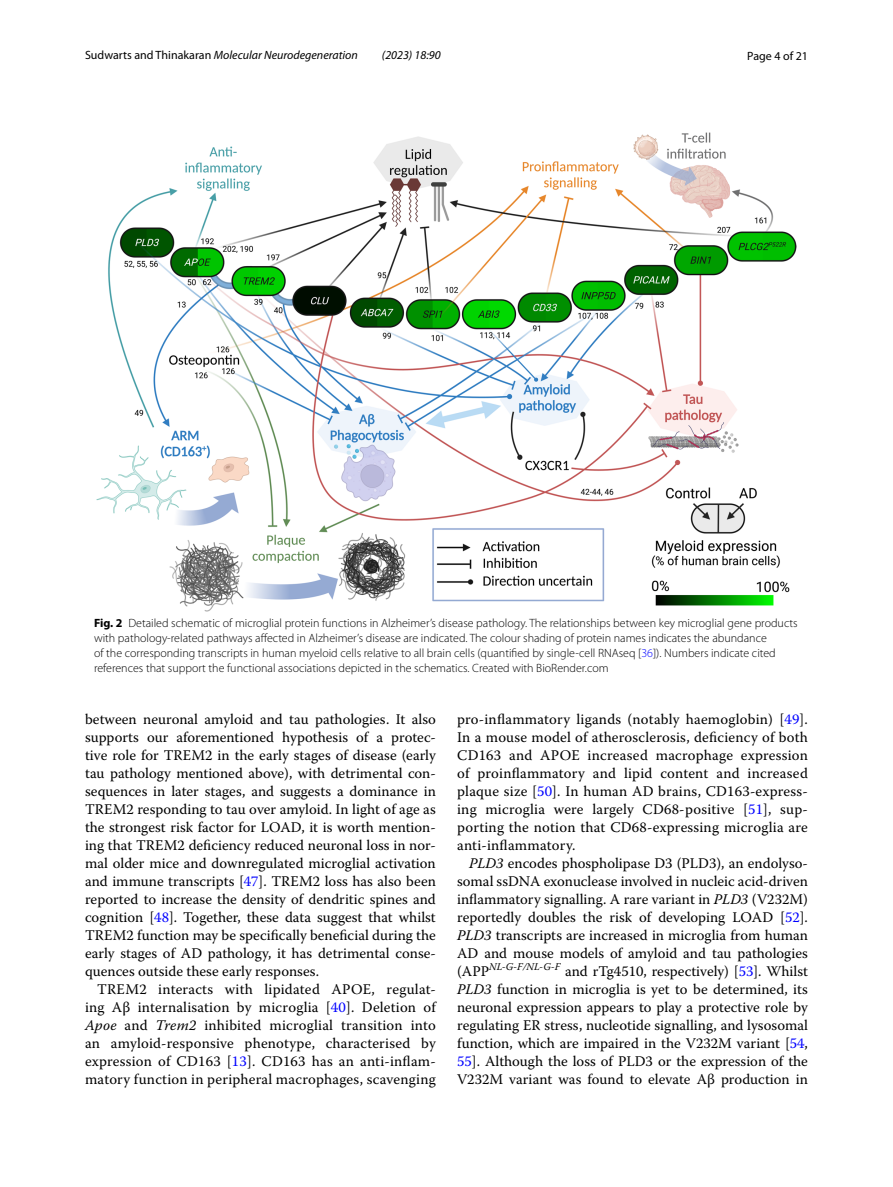
<style>
.page{position:relative;width:893px;height:1187px;background:#fff}
.page>*{position:absolute;margin:0;border:0;box-sizing:border-box;transform-origin:0 0}
.t1{font:14.7px/18px "Warnock Pro";letter-spacing:.01em;color:#000;text-align:justify}
.t2{font:300 12px/15px "Myriad Pro";color:#000}
.t3{font:italic 12px "Myriad Pro";color:#000}
.t4{font:12px "Myriad Pro";color:#000}
.s1{font-style:normal}
.s2{font-weight:700}
.s3{color:#00f}
.s4{font-style:italic}
</style>
<div class="page">
<img style="left:96px;top:133px;width:701px;height:478px">
<p class="t3" style="left:85px;top:48px;width:274px"><span class="s1">Sudwarts and Thinakaran</span> Molecular Neurodegeneration</p>
<p class="t3" style="left:382px;top:48px;width:60px">(2023) 18:90</p>
<p class="t4" style="left:747px;top:48px;width:62px">Page 4 of 21</p>
<p class="t2" style="left:94px;top:615px;width:705px"><span class="s2">Fig. 2</span> Detailed schematic of microglial protein functions in Alzheimer’s disease pathology. The relationships between key microglial gene products with pathology-related pathways affected in Alzheimer’s disease are indicated. The colour shading of protein names indicates the abundance<br>of the corresponding transcripts in human myeloid cells relative to all brain cells (quantified by single-cell RNAseq [<span class="s3">36</span>]). Numbers indicate cited references that support the functional associations depicted in the schematics. Created with BioRender.com</p>
<p class="t1" style="left:85px;top:710px;width:352px">between neuronal amyloid and tau pathologies. It also supports our aforementioned hypothesis of a protec&shy;tive role for TREM2 in the early stages of disease (early tau pathology mentioned above), with detrimental con&shy;sequences in later stages, and suggests a dominance in TREM2 responding to tau over amyloid. In light of age as the strongest risk factor for LOAD, it is worth mention&shy;ing that TREM2 deficiency reduced neuronal loss in nor&shy;mal older mice and downregulated microglial activation and immune transcripts [<span class="s3">47</span>]. TREM2 loss has also been reported to increase the density of dendritic spines and cognition [<span class="s3">48</span>]. Together, these data suggest that whilst TREM2 function may be specifically beneficial during the early stages of AD pathology, it has detrimental conse&shy;quences outside these early responses.</p>
<p class="t1" style="left:85px;top:980px;width:352px;text-indent:12px">TREM2 interacts with lipidated APOE, regulat&shy;ing Aβ internalisation by microglia [<span class="s3">40</span>]. Deletion of <span class="s4">Apoe</span> and <span class="s4">Trem2</span> inhibited microglial transition into an amyloid-responsive phenotype, characterised by expression of CD163 [<span class="s3">13</span>]. CD163 has an anti-inflam&shy;matory function in peripheral macrophages, scavenging</p>
<p class="t1" style="left:457px;top:710px;width:352px">pro-inflammatory ligands (notably haemoglobin) [<span class="s3">49</span>].<br>In a mouse model of atherosclerosis, deficiency of both CD163 and APOE increased macrophage expression of proinflammatory and lipid content and increased plaque size [<span class="s3">50</span>]. In human AD brains, CD163-express&shy;ing microglia were largely CD68-positive [<span class="s3">51</span>], sup&shy;porting the notion that CD68-expressing microglia are anti-inflammatory.</p>
<p class="t1" style="left:457px;top:854px;width:352px;text-indent:12px"><span class="s4">PLD3</span> encodes phospholipase D3 (PLD3), an endolyso&shy;somal ssDNA exonuclease involved in nucleic acid-driven inflammatory signalling. A rare variant in <span class="s4">PLD3</span> (V232M) reportedly doubles the risk of developing LOAD [<span class="s3">52</span>].<br><span class="s4">PLD3</span> transcripts are increased in microglia from human AD and mouse models of amyloid and tau pathologies (APP<sup>NL-G-F/NL-G-F</sup> and rTg4510, respectively) [<span class="s3">53</span>]. Whilst <span class="s4">PLD3</span> function in microglia is yet to be determined, its neuronal expression appears to play a protective role by regulating ER stress, nucleotide signalling, and lysosomal function, which are impaired in the V232M variant [<span class="s3">54</span>, <span class="s3">55</span>]. Although the loss of PLD3 or the expression of the V232M variant was found to elevate Aβ production in</p>
</div>
